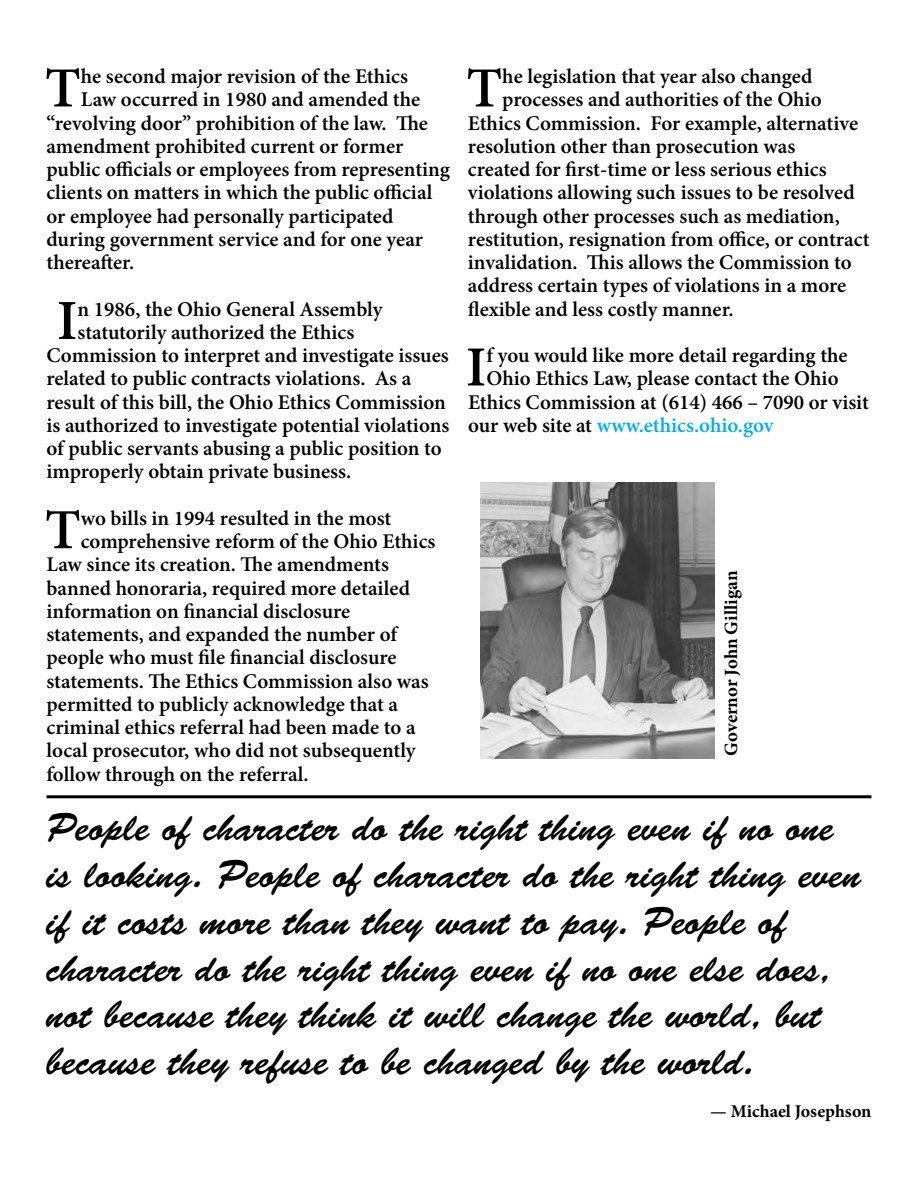
<style>
.page{position:relative;width:918px;height:1188px;background:#fff}
.page>*{position:absolute;margin:0;border:0;box-sizing:border-box;transform-origin:0 0}
.t1{font:600 56.7px "Minion Pro";color:#000}
.t2{font:39px/46.8px "Brush Script Std";color:#000}
.t3{font:600 21px "Minion Pro";color:#000}
.t4{font:600 21px "Minion Pro";color:#00aeef}
.t5{font:700 18.75px "Minion Pro";color:#000}
.t6{font:700 18px "Minion Pro";color:#000}
.s1{color:#000}
</style>
<div class="page">
<img style="left:481px;top:482px;width:234px;height:276px">
<hr style="left:46px;top:795px;width:826px;height:3px;background:#000">
<p class="t1" style="left:45px;top:49px;width:37px">T</p>
<p class="t3" style="left:81px;top:62px;width:329px">he second major revision of the Ethics</p>
<p class="t3" style="left:81px;top:85px;width:341px">Law occurred in 1980 and amended the</p>
<p class="t3" style="left:46px;top:108px;width:383px">“revolving door” prohibition of the law. The</p>
<p class="t3" style="left:46px;top:132px;width:358px">amendment prohibited current or former</p>
<p class="t3" style="left:46px;top:155px;width:405px">public officials or employees from representing</p>
<p class="t3" style="left:46px;top:178px;width:387px">clients on matters in which the public official</p>
<p class="t3" style="left:46px;top:201px;width:348px">or employee had personally participated</p>
<p class="t3" style="left:46px;top:225px;width:378px">during government service and for one year</p>
<p class="t3" style="left:46px;top:248px;width:89px">thereafter.</p>
<p class="t1" style="left:57px;top:282px;width:22px">I</p>
<p class="t3" style="left:78px;top:294px;width:307px">n 1986, the Ohio General Assembly</p>
<p class="t3" style="left:78px;top:318px;width:278px">statutorily authorized the Ethics</p>
<p class="t3" style="left:46px;top:341px;width:404px">Commission to interpret and investigate issues</p>
<p class="t3" style="left:46px;top:364px;width:366px">related to public contracts violations. As a</p>
<p class="t3" style="left:46px;top:387px;width:401px">result of this bill, the Ohio Ethics Commission</p>
<p class="t3" style="left:46px;top:411px;width:404px">is authorized to investigate potential violations</p>
<p class="t3" style="left:46px;top:434px;width:397px">of public servants abusing a public position to</p>
<p class="t3" style="left:46px;top:457px;width:306px">improperly obtain private business.</p>
<p class="t1" style="left:45px;top:491px;width:37px">T</p>
<p class="t3" style="left:81px;top:504px;width:312px">wo bills in 1994 resulted in the most</p>
<p class="t3" style="left:81px;top:527px;width:356px">comprehensive reform of the Ohio Ethics</p>
<p class="t3" style="left:46px;top:550px;width:344px">Law since its creation. The amendments</p>
<p class="t3" style="left:46px;top:573px;width:365px">banned honoraria, required more detailed</p>
<p class="t3" style="left:46px;top:597px;width:305px">information on financial disclosure</p>
<p class="t3" style="left:46px;top:620px;width:352px">statements, and expanded the number of</p>
<p class="t3" style="left:46px;top:643px;width:352px">people who must file financial disclosure</p>
<p class="t3" style="left:46px;top:666px;width:384px">statements. The Ethics Commission also was</p>
<p class="t3" style="left:46px;top:690px;width:353px">permitted to publicly acknowledge that a</p>
<p class="t3" style="left:46px;top:713px;width:371px">criminal ethics referral had been made to a</p>
<p class="t3" style="left:46px;top:736px;width:371px">local prosecutor, who did not subsequently</p>
<p class="t3" style="left:46px;top:759px;width:264px">follow through on the referral.</p>
<p class="t1" style="left:466px;top:49px;width:37px">T</p>
<p class="t3" style="left:502px;top:62px;width:312px">he legislation that year also changed</p>
<p class="t3" style="left:502px;top:85px;width:321px">processes and authorities of the Ohio</p>
<p class="t3" style="left:468px;top:108px;width:392px">Ethics Commission. For example, alternative</p>
<p class="t3" style="left:468px;top:132px;width:329px">resolution other than prosecution was</p>
<p class="t3" style="left:468px;top:155px;width:360px">created for first-time or less serious ethics</p>
<p class="t3" style="left:468px;top:178px;width:388px">violations allowing such issues to be resolved</p>
<p class="t3" style="left:468px;top:201px;width:373px">through other processes such as mediation,</p>
<p class="t3" style="left:468px;top:225px;width:403px">restitution, resignation from office, or contract</p>
<p class="t3" style="left:468px;top:248px;width:385px">invalidation. This allows the Commission to</p>
<p class="t3" style="left:468px;top:271px;width:380px">address certain types of violations in a more</p>
<p class="t3" style="left:468px;top:294px;width:267px">flexible and less costly manner.</p>
<p class="t1" style="left:466px;top:328px;width:22px">I</p>
<p class="t3" style="left:487px;top:341px;width:363px">f you would like more detail regarding the</p>
<p class="t3" style="left:487px;top:364px;width:354px">Ohio Ethics Law, please contact the Ohio</p>
<p class="t3" style="left:468px;top:387px;width:402px">Ethics Commission at (614) 466 – 7090 or visit</p>
<p class="t4" style="left:468px;top:411px;width:307px"><span class="s1">our web site at</span> www.ethics.ohio.gov</p>
<p class="t5" style="left:718px;top:756px;width:186px;rotate:-90deg">Governor John Gilligan</p>
<p class="t2" style="left:46px;top:805px;width:816px">People of character do the right thing even if no one is looking. People of character do the right thing even if it costs more than they want to pay. People of character do the right thing even if no one else does, not because they think it will change the world, but because they refuse to be changed by the world.</p>
<p class="t6" style="left:710px;top:1099px;width:163px">— Michael Josephson</p>
</div>
